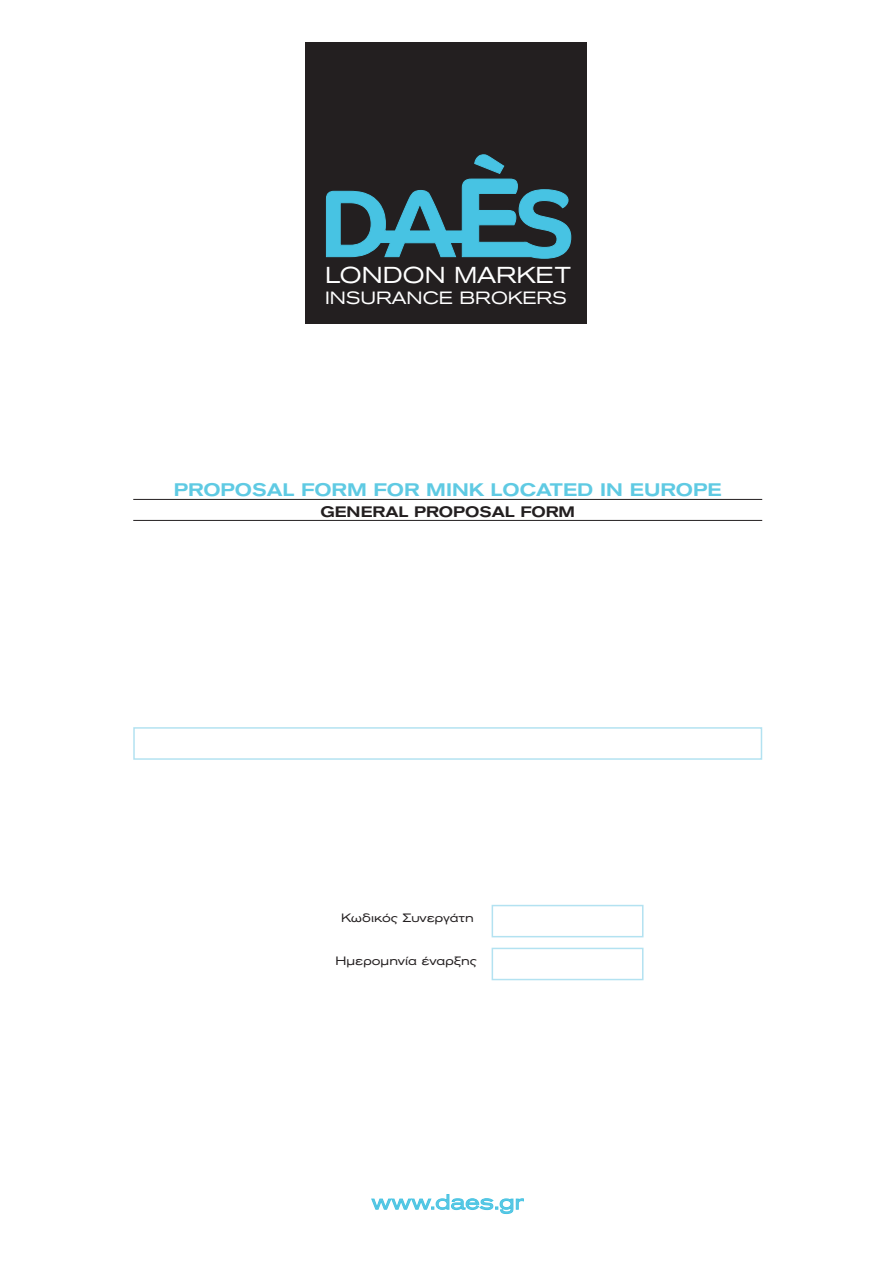
<style>
.page{position:relative;width:893px;height:1263px;background:#fff}
.page>*{position:absolute;margin:0;border:0;box-sizing:border-box;transform-origin:0 0}
.t1{font:expanded 22.8px "Akzidenz Grotesk BE Greek";color:#fff}
.t2{font:500 expanded 18px "Akzidenz Grotesk BE Greek";color:#5fcae3}
.t3{font:expanded 17.55px "Akzidenz Grotesk BE Greek";color:#fff}
.t4{font:500 expanded 15px "Akzidenz Grotesk BE Greek";color:#231f20}
.t5{font:expanded 12px "Akzidenz Grotesk BE Greek";color:#231f20}
</style>
<div class="page">
<div style="left:133px;top:727px;width:629px;height:33px;border:2px solid #b3e2f1"></div>
<div style="left:492px;top:905px;width:151px;height:32px;border:2px solid #b3e2f1"></div>
<div style="left:492px;top:948px;width:151px;height:32px;border:2px solid #b3e2f1"></div>
<div style="left:306px;top:43px;width:281px;height:281px;background:#231f20"></div>
<svg style="left:326px;top:155px;width:245px;height:103px"></svg>
<svg style="left:371px;top:1194px;width:153px;height:20px"></svg>
<hr style="left:133px;top:499px;width:629px;height:1px;background:#231f20">
<hr style="left:133px;top:520px;width:629px;height:1px;background:#231f20">
<p class="t1" style="left:325px;top:263px;width:247px">LONDON MARKET</p>
<p class="t3" style="left:325px;top:288px;width:243px">INSURANCE BROKERS</p>
<p class="t2" style="left:174px;top:480px;width:549px">PROPOSAL FORM FOR MINK LOCATED IN EUROPE</p>
<p class="t4" style="left:320px;top:503px;width:256px">GENERAL PROPOSAL FORM</p>
<p class="t5" style="left:341px;top:912px;width:134px">Κωδικός Συνεργάτη</p>
<p class="t5" style="left:336px;top:955px;width:143px">Ημερομηνία έναρξης</p>
</div>
